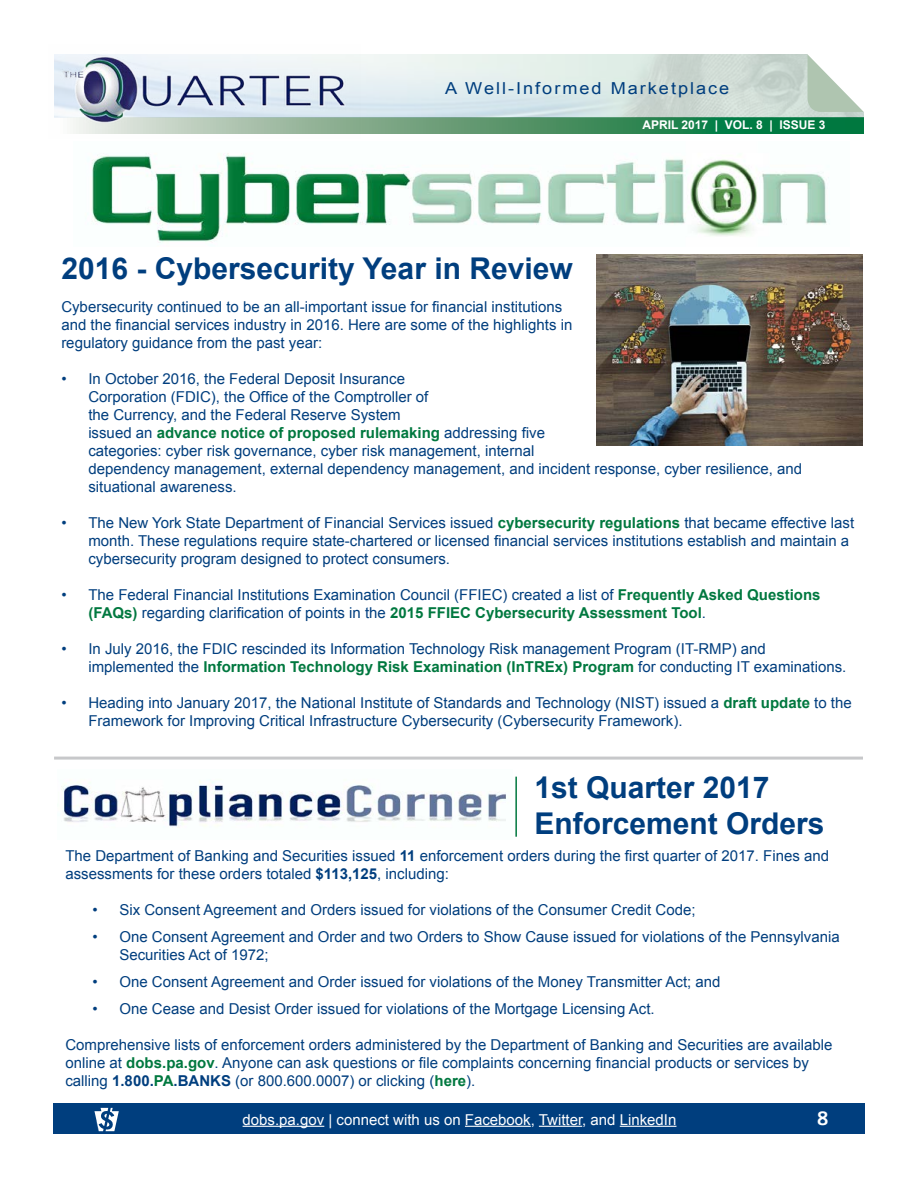
<style>
.page{position:relative;width:918px;height:1188px;background:#fff}
.page>*{position:absolute;margin:0;border:0;box-sizing:border-box;transform-origin:0 0}
.t1{font:700 30px/36px "Arial";color:#003e7e}
.t2{font:700 18.45px "Felbridge Std";color:#fff}
.t3{font:16.5px "Arial";letter-spacing:.11em;color:#003e7e;scale:1.1 1}
.t4{font:15px/18px "Arial";color:#003e7e}
.t5{font:15px "Arial";color:#fff}
.t6{font:13.5px "Arial";color:#fff}
.t7{font:700 12px "Arial";color:#fff}
.s1{font-weight:700;color:#00783f}
.s2{font-weight:700}
</style>
<div class="page">
<div style="left:53px;top:1104px;width:811px;height:30px;background:#003e7e"></div>
<svg style="left:94px;top:1108px;width:25px;height:23px"></svg>
<hr style="left:243px;top:1126px;width:81px;height:1px;background:#fff">
<hr style="left:465px;top:1126px;width:66px;height:1px;background:#fff">
<hr style="left:539px;top:1126px;width:43px;height:1px;background:#fff">
<hr style="left:620px;top:1126px;width:56px;height:1px;background:#fff">
<svg style="left:361px;top:118px;width:503px;height:16px;background:#368a5b"></svg>
<img style="left:361px;top:54px;width:425px;height:64px">
<img style="left:54px;top:54px;width:307px;height:80px">
<svg style="left:786px;top:54px;width:78px;height:65px"></svg>
<img style="left:91px;top:153px;width:737px;height:90px">
<img style="left:596px;top:255px;width:266px;height:191px">
<hr style="left:54px;top:757px;width:809px;height:3px;background:#c7c8ca">
<img style="left:61px;top:781px;width:445px;height:47px">
<hr style="left:515px;top:777px;width:2px;height:60px;background:#00783f">
<p class="t3" style="left:445px;top:77px;width:260px">A Well-Informed Marketplace</p>
<h1 class="t1" style="left:61px;top:252px;width:513px">2016 - Cybersecurity Year in Review</h1>
<p class="t6" style="left:714px;top:115px;width:147px">July 2016 | Vol. 7 | No. 4</p>
<p class="t7" style="left:642px;top:117px;width:185px">APRIL 2017 | VOL. 8 | ISSUE 3</p>
<p class="t4" style="left:61px;top:298px;width:513px">Cybersecurity continued to be an all-important issue for financial institutions and the financial services industry in 2016. Here are some of the highlights in regulatory guidance from the past year:</p>
<p class="t4" style="left:88px;top:370px;width:715px;text-indent:-27px">• In October 2016, the Federal Deposit Insurance<br>Corporation (FDIC), the Office of the Comptroller of<br>the Currency, and the Federal Reserve System<br>issued an <span class="s1">advance notice of proposed rulemaking</span> addressing five<br>categories: cyber risk governance, cyber risk management, internal<br>dependency management, external dependency management, and incident response, cyber resilience, and situational awareness.</p>
<p class="t4" style="left:88px;top:514px;width:767px;text-indent:-27px">• The New York State Department of Financial Services issued <span class="s1">cybersecurity regulations</span> that became effective last month. These regulations require state-chartered or licensed financial services institutions establish and maintain a cybersecurity program designed to protect consumers.</p>
<p class="t4" style="left:88px;top:586px;width:734px;text-indent:-27px">• The Federal Financial Institutions Examination Council (FFIEC) created a list of <span class="s1">Frequently Asked Questions (FAQs)</span> regarding clarification of points in the <span class="s1">2015 FFIEC Cybersecurity Assessment Tool</span>.</p>
<p class="t4" style="left:88px;top:640px;width:759px;text-indent:-27px">• In July 2016, the FDIC rescinded its Information Technology Risk management Program (IT-RMP) and implemented the <span class="s1">Information Technology Risk Examination (InTREx) Program</span> for conducting IT examinations.</p>
<p class="t4" style="left:88px;top:694px;width:765px;text-indent:-27px">• Heading into January 2017, the National Institute of Standards and Technology (NIST) issued a <span class="s1">draft update</span> to the<br>Framework for Improving Critical Infrastructure Cybersecurity (Cybersecurity Framework).</p>
<h1 class="t1" style="left:534px;top:771px;width:292px">1st Quarter 2017<br>Enforcement Orders</h1>
<p class="t4" style="left:65px;top:847px;width:765px">The Department of Banking and Securities issued <span class="s2">11</span> enforcement orders during the first quarter of 2017. Fines and assessments for these orders totaled <span class="s2">$113,125</span>, including:</p>
<p class="t4" style="left:92px;top:901px;width:605px">• Six Consent Agreement and Orders issued for violations of the Consumer Credit Code;</p>
<p class="t4" style="left:119px;top:928px;width:722px;text-indent:-27px">• One Consent Agreement and Order and two Orders to Show Cause issued for violations of the Pennsylvania<br>Securities Act of 1972;</p>
<p class="t4" style="left:92px;top:973px;width:630px">• One Consent Agreement and Order issued for violations of the Money Transmitter Act; and</p>
<p class="t4" style="left:92px;top:1000px;width:564px">• One Cease and Desist Order issued for violations of the Mortgage Licensing Act.</p>
<p class="t4" style="left:65px;top:1036px;width:768px">Comprehensive lists of enforcement orders administered by the Department of Banking and Securities are available online at <span class="s1">dobs.pa.gov</span>. Anyone can ask questions or file complaints concerning financial products or services by calling <span class="s2">1.800.</span><span class="s1">PA</span><span class="s2">.BANKS</span> (or 800.600.0007) or clicking (<span class="s1">here</span>).</p>
<p class="t5" style="left:243px;top:1110px;width:435px">dobs.pa.gov | connect with us on Facebook, Twitter, and LinkedIn</p>
<p class="t2" style="left:817px;top:1107px;width:13px">8</p>
</div>
